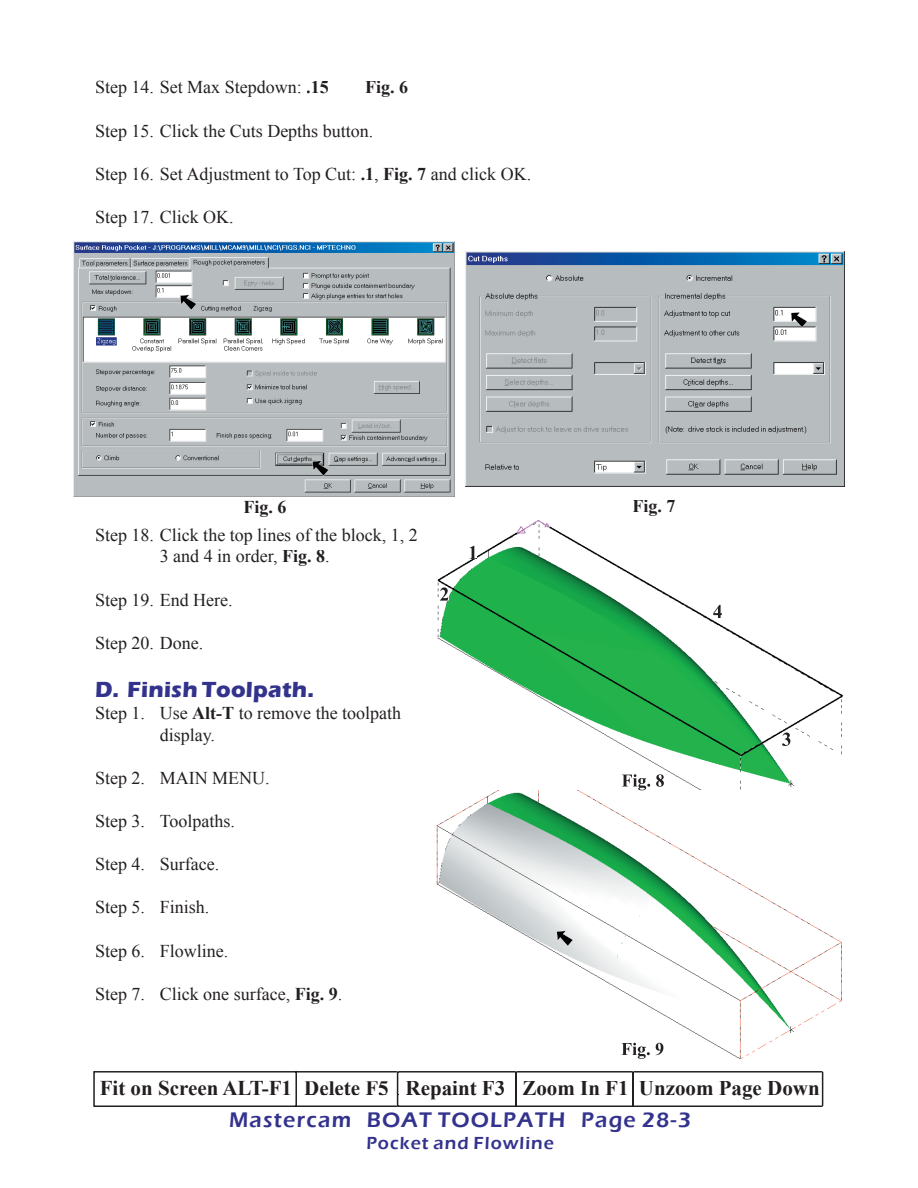
<style>
.page{position:relative;width:918px;height:1188px;background:#fff}
.page>*{position:absolute;margin:0;border:0;box-sizing:border-box;transform-origin:0 0}
.t1{font:700 22.5px "Eras ITC";letter-spacing:.01em;color:#33338e}
.t2{font:600 21.75px "Eras ITC";letter-spacing:.055em;color:#33338e}
.t3{font:700 21px "Times New Roman";color:#231f20}
.t4{font:18px/21.6px "Times New Roman";color:#231f20}
.t5{font:600 18px "Eras ITC";letter-spacing:.055em;color:#33338e}
.t6{font:700 18px "Times New Roman";color:#231f20}
.s1{font-weight:700}
</style>
<div class="page">
<svg style="left:93px;top:1071px;width:730px;height:36px"></svg>
<img style="left:73px;top:241px;width:382px;height:256px">
<img style="left:465px;top:251px;width:380px;height:235px">
<svg style="left:180px;top:295px;width:17px;height:15px"></svg>
<svg style="left:312px;top:461px;width:17px;height:15px"></svg>
<svg style="left:791px;top:312px;width:16px;height:16px"></svg>
<img style="left:437px;top:520px;width:406px;height:270px">
<img style="left:436px;top:790px;width:406px;height:270px">
<img style="left:621px;top:1043px;width:42px;height:16px">
<img style="left:622px;top:774px;width:42px;height:17px">
<svg style="left:469px;top:546px;width:7px;height:13px"></svg>
<img style="left:440px;top:587px;width:8px;height:14px">
<svg style="left:782px;top:733px;width:8px;height:13px"></svg>
<svg style="left:713px;top:605px;width:9px;height:13px"></svg>
<svg style="left:557px;top:931px;width:16px;height:15px"></svg>
<p class="t4" style="left:95px;top:76px;width:235px">Step 14. Set Max Stepdown: <span class="s1">.15</span></p>
<p class="t6" style="left:365px;top:75px;width:45px">Fig. 6</p>
<p class="t4" style="left:95px;top:120px;width:280px">Step 15. Click the Cuts Depths button.</p>
<p class="t4" style="left:95px;top:163px;width:438px">Step 16. Set Adjustment to Top Cut: <span class="s1">.1</span>, <span class="s1">Fig. 7</span> and click OK.</p>
<p class="t4" style="left:95px;top:206px;width:140px">Step 17. Click OK.</p>
<p class="t6" style="left:244px;top:494px;width:45px">Fig. 6</p>
<p class="t6" style="left:633px;top:494px;width:45px">Fig. 7</p>
<p class="t4" style="left:160px;top:524px;width:259px;text-indent:-65px">Step 18. Click the top lines of the block, 1, 2<br>3 and 4 in order, <span class="s1">Fig. 8</span>.</p>
<p class="t4" style="left:95px;top:588px;width:139px">Step 19. End Here.</p>
<p class="t4" style="left:95px;top:632px;width:110px">Step 20. Done.</p>
<p class="t1" style="left:95px;top:677px;width:220px">D. Finish Toolpath.</p>
<p class="t4" style="left:160px;top:702px;width:243px;text-indent:-65px">Step 1. Use <span class="s1">Alt-T</span> to remove the toolpath display.</p>
<p class="t4" style="left:95px;top:767px;width:176px">Step 2. MAIN MENU.</p>
<p class="t4" style="left:95px;top:810px;width:142px">Step 3. Toolpaths.</p>
<p class="t4" style="left:95px;top:853px;width:126px">Step 4. Surface.</p>
<p class="t4" style="left:95px;top:896px;width:116px">Step 5. Finish.</p>
<p class="t4" style="left:95px;top:939px;width:135px">Step 6. Flowline.</p>
<p class="t4" style="left:95px;top:983px;width:249px">Step 7. Click one surface, <span class="s1">Fig. 9</span>.</p>
<p class="t3" style="left:100px;top:1074px;width:721px">Fit on Screen ALT-F1 Delete F5 Repaint F3 Zoom In F1 Unzoom Page Down</p>
<p class="t2" style="left:229px;top:1108px;width:463px">Mastercam BOAT TOOLPATH Page 28-3</p>
<p class="t5" style="left:366px;top:1133px;width:189px">Pocket and Flowline</p>
</div>
